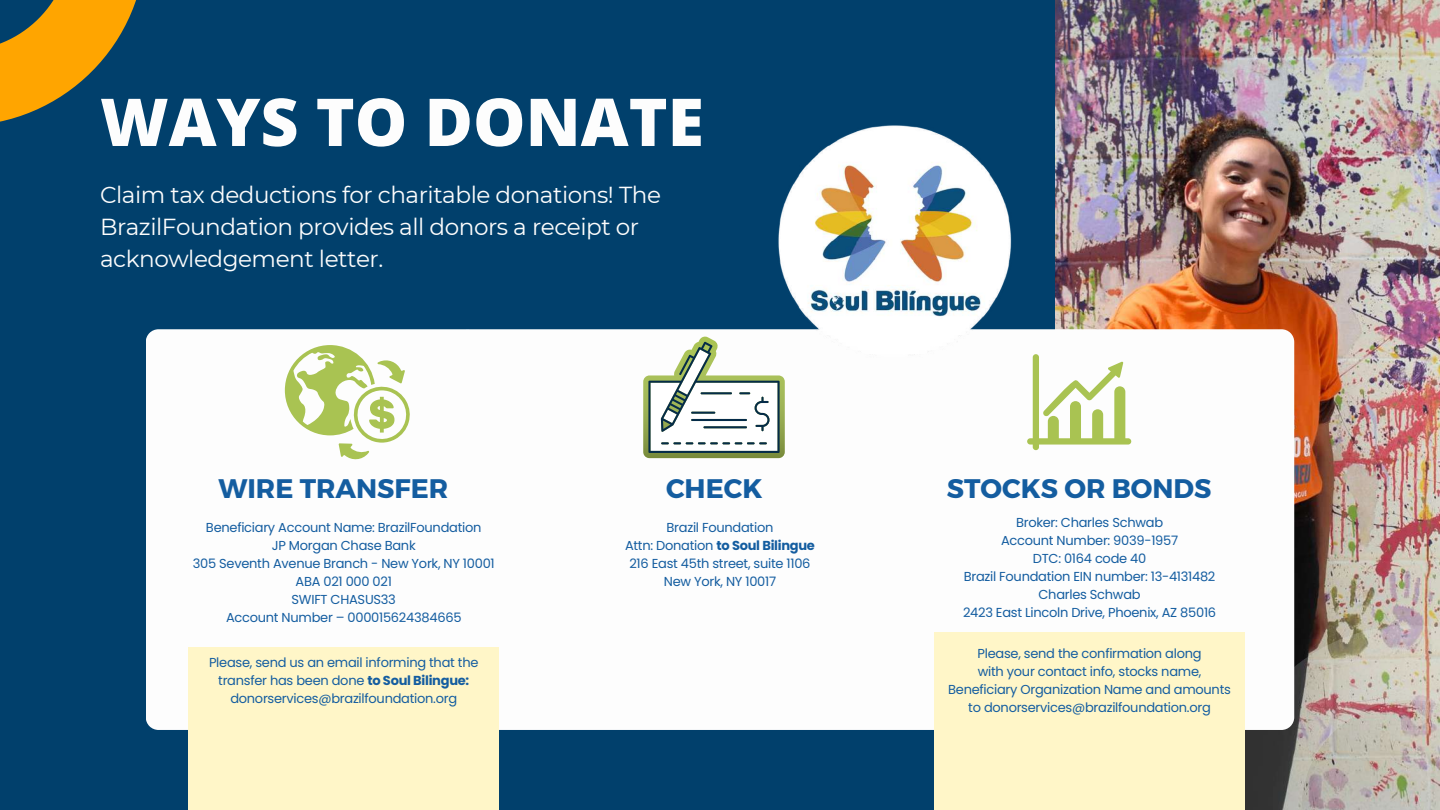
<style>
.page{position:relative;width:1440px;height:810px;background:#01406c}
.page>*{position:absolute;margin:0;border:0;box-sizing:border-box;transform-origin:0 0}
.t1{font:800 66px "Open Sans";color:#fdfdfd}
.t2{font:700 26.8px "Montserrat";color:#145da0}
.t3{font:23.1px/32.2px "Montserrat";letter-spacing:-.02em;color:#fdfdfd}
.t4{font:13px/18px "Poppins";letter-spacing:-.02em;color:#145da0;text-align:center}
.s1{font-weight:700}
</style>
<div class="page">
<img style="left:1055px;top:0;width:385px;height:625px">
<img style="left:1245px;top:625px;width:195px;height:185px">
<div style="left:146px;top:329px;width:1148px;height:401px;background:#fdfdfd"></div>
<svg style="left:643px;top:337px;width:142px;height:121px;background:#cfd7c9"></svg>
<hr style="left:691px;top:412px;width:24px;height:2px;background:#052c49">
<hr style="left:691px;top:419px;width:56px;height:2px;background:#052c49">
<hr style="left:703px;top:426px;width:44px;height:2px;background:#052c49">
<svg style="left:285px;top:345px;width:125px;height:114px;background:#dce6ba"></svg>
<svg style="left:1027px;top:354px;width:104px;height:96px;background:#e0e9c3"></svg>
<div style="left:189px;top:647px;width:310px;height:163px;background:#fff6c8"></div>
<div style="left:934px;top:633px;width:311px;height:177px;background:#fff6c8"></div>
<img style="left:762px;top:125px;width:265px;height:249px">
<svg style="left:0;top:0;width:136px;height:122px"></svg>
<h1 class="t1" style="left:100px;top:76px;width:605px">WAYS TO DONATE</h1>
<h3 class="t3" style="left:100px;top:179px;width:562px">Claim tax deductions for charitable donations! The<br>BrazilFoundation provides all donors a receipt or acknowledgement letter.</h3>
<h2 class="t2" style="left:218px;top:471px;width:231px">WIRE TRANSFER</h2>
<h2 class="t2" style="left:666px;top:471px;width:98px">CHECK</h2>
<h2 class="t2" style="left:947px;top:471px;width:266px">STOCKS OR BONDS</h2>
<p class="t4" style="left:625px;top:519px;width:191px">Brazil Foundation<br>Attn: Donation <span class="s1">to Soul Bilingue<br></span>216 East 45th street, suite 1106<br>New York, NY 10017</p>
<p class="t4" style="left:963px;top:513px;width:255px">Broker: Charles Schwab<br>Account Number: 9039-1957<br>DTC: 0164 code 40<br>Brazil Foundation EIN number: 13-4131482<br>Charles Schwab<br>2423 East Lincoln Drive, Phoenix, AZ 85016</p>
<p class="t4" style="left:209px;top:654px;width:271px">Please, send us an email informing that the transfer has been done <span class="s1">to Soul Bilingue: </span>donorservices@brazilfoundation.org</p>
<p class="t4" style="left:948px;top:645px;width:284px">Please, send the confirmation along<br>with your contact info, stocks name, Beneficiary Organization Name and amounts to donorservices@brazilfoundation.org</p>
<p class="t4" style="left:193px;top:519px;width:303px">Beneficiary Account Name: BrazilFoundation<br>JP Morgan Chase Bank<br>305 Seventh Avenue Branch - New York, NY 10001<br>ABA 021 000 021<br>SWIFT CHASUS33<br>Account Number – 000015624384665</p>
</div>
